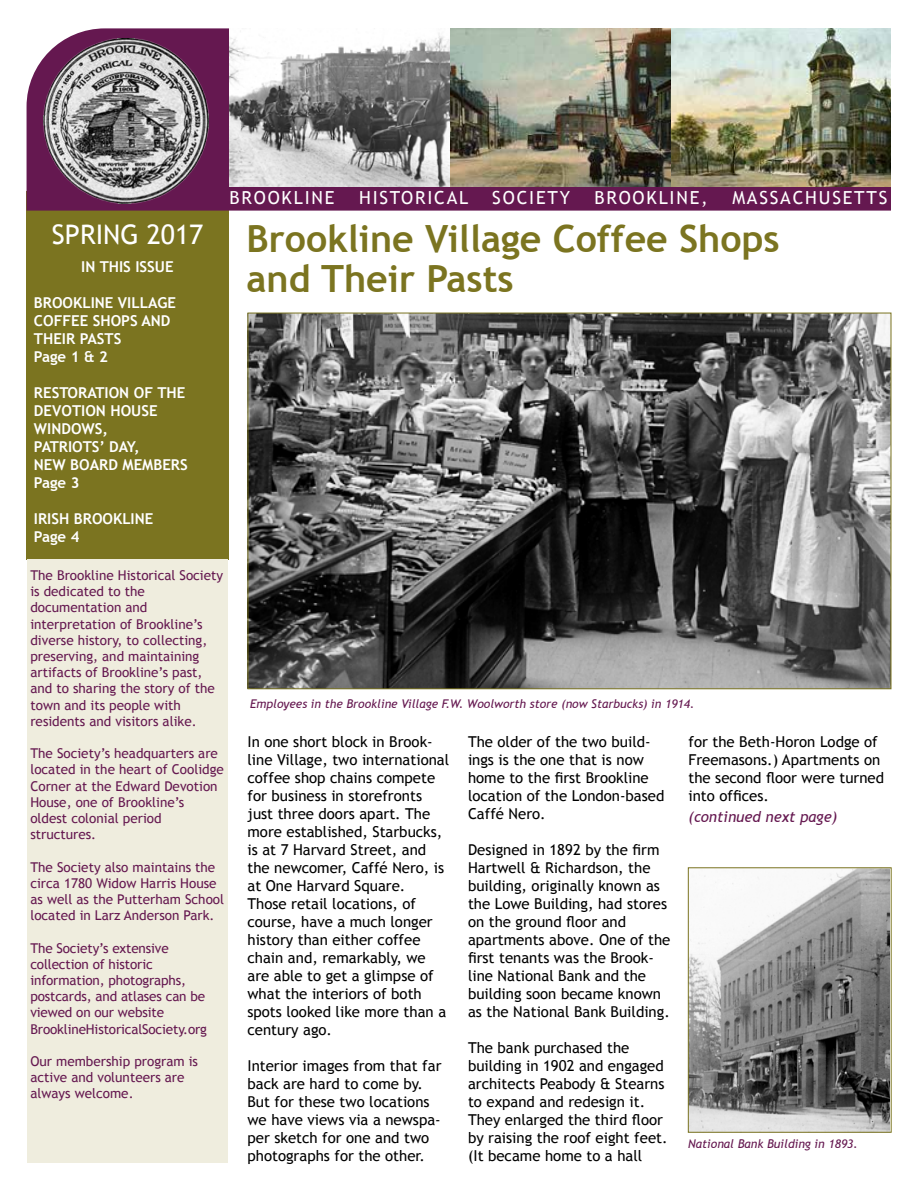
<style>
.page{position:relative;width:918px;height:1188px;background:#fff}
.page>*{position:absolute;margin:0;border:0;box-sizing:border-box;transform-origin:0 0}
.t1{font:700 37.5px/40.5px "Trebuchet MS";color:#7b7420}
.t2{font:27px "Trebuchet MS";color:#fff}
.t3{font:18px "Trebuchet MS";letter-spacing:.1em;color:#fff}
.t4{font:15px/18px "Trebuchet MS";color:#000}
.t5{font:700 15px/18px "Trebuchet MS";color:#fff}
.t6{font:italic 15px "Trebuchet MS";color:#651850}
.t7{font:13.5px/16.2px "Trebuchet MS";color:#651850}
.t8{font:italic 12px "Trebuchet MS";color:#651850}
</style>
<div class="page">
<div style="left:27px;top:191px;width:202px;height:368px;background:#7b7420"></div>
<svg style="left:27px;top:28px;width:864px;height:183px;background:#6f285b"></svg>
<div style="left:27px;top:559px;width:201px;height:603px;background:#efedde"></div>
<img style="left:44px;top:39px;width:164px;height:164px">
<img style="left:230px;top:28px;width:661px;height:159px">
<img style="left:250px;top:315px;width:639px;height:372px">
<img style="left:690px;top:869px;width:199px;height:262px">
<div style="left:688px;top:867px;width:204px;height:266px;border:1px solid #7b7420"></div>
<h2 class="t2" style="left:52px;top:218px;width:153px">SPRING 2017</h2>
<p class="t5" style="left:81px;top:257px;width:94px">IN THIS ISSUE</p>
<p class="t5" style="left:34px;top:293px;width:144px">BROOKLINE VILLAGE<br>COFFEE SHOPS AND<br>THEIR PASTS<br>Page 1 &amp; 2</p>
<p class="t5" style="left:34px;top:383px;width:155px">RESTORATION OF THE<br>DEVOTION HOUSE<br>WINDOWS,<br>PATRIOTS’ DAY,<br>NEW BOARD MEMBERS<br>Page 3</p>
<p class="t5" style="left:34px;top:509px;width:121px">IRISH BROOKLINE<br>Page 4</p>
<p class="t3" style="left:230px;top:187px;width:106px">BROOKLINE</p>
<p class="t3" style="left:359px;top:187px;width:111px">HISTORICAL</p>
<p class="t3" style="left:492px;top:187px;width:79px">SOCIETY</p>
<p class="t3" style="left:594px;top:187px;width:115px">BROOKLINE,</p>
<p class="t3" style="left:732px;top:187px;width:156px">MASSACHUSETTS</p>
<h1 class="t1" style="left:247px;top:218px;width:535px">Brookline Village Coffee Shops and Their Pasts</h1>
<p class="t7" style="left:30px;top:567px;width:194px">The Brookline Historical Society is dedicated to the documentation and interpretation of Brookline’s diverse history, to collecting, preserving, and maintaining artifacts of Brookline’s past, and to sharing the story of the town and its people with residents and visitors alike.</p>
<p class="t7" style="left:30px;top:746px;width:195px">The Society’s headquarters are located in the heart of Coolidge<br>Corner at the Edward Devotion<br>House, one of Brookline’s oldest colonial period structures.</p>
<p class="t7" style="left:30px;top:859px;width:195px">The Society also maintains the circa 1780 Widow Harris House as well as the Putterham School located in Larz Anderson Park.</p>
<p class="t7" style="left:30px;top:940px;width:178px">The Society’s extensive collection of historic information, photographs, postcards, and atlases can be viewed on our website<br>BrooklineHistoricalSociety.org</p>
<p class="t7" style="left:30px;top:1053px;width:169px">Our membership program is active and volunteers are always welcome.</p>
<p class="t8" style="left:250px;top:696px;width:446px">Employees in the Brookline Village F.W. Woolworth store (now Starbucks) in 1914.</p>
<p class="t4" style="left:248px;top:732px;width:203px">In one short block in Brook&shy;line Village, two international coffee shop chains compete for business in storefronts just three doors apart. The more established, Starbucks, is at 7 Harvard Street, and the newcomer, Caffé Nero, is at One Harvard Square.<br>Those retail locations, of course, have a much longer history than either coffee chain and, remarkably, we are able to get a glimpse of what the interiors of both spots looked like more than a century ago.</p>
<p class="t4" style="left:248px;top:1056px;width:196px">Interior images from that far back are hard to come by.<br>But for these two locations we have views via a newspa&shy;per sketch for one and two photographs for the other.</p>
<p class="t4" style="left:468px;top:732px;width:198px">The older of the two build&shy;ings is the one that is now home to the first Brookline location of the London-based<br>Caffé Nero.</p>
<p class="t4" style="left:468px;top:840px;width:204px">Designed in 1892 by the firm<br>Hartwell &amp; Richardson, the building, originally known as the Lowe Building, had stores on the ground floor and apartments above. One of the first tenants was the Brook&shy;line National Bank and the building soon became known as the National Bank Building.</p>
<p class="t4" style="left:468px;top:1038px;width:201px">The bank purchased the building in 1902 and engaged architects Peabody &amp; Stearns to expand and redesign it.<br>They enlarged the third floor by raising the roof eight feet. (It became home to a hall</p>
<p class="t4" style="left:688px;top:732px;width:197px">for the Beth-Horon Lodge of<br>Freemasons.) Apartments on the second floor were turned into offices.</p>
<p class="t6" style="left:688px;top:807px;width:150px">(continued next page)</p>
<p class="t8" style="left:688px;top:1136px;width:171px">National Bank Building in 1893.</p>
</div>
